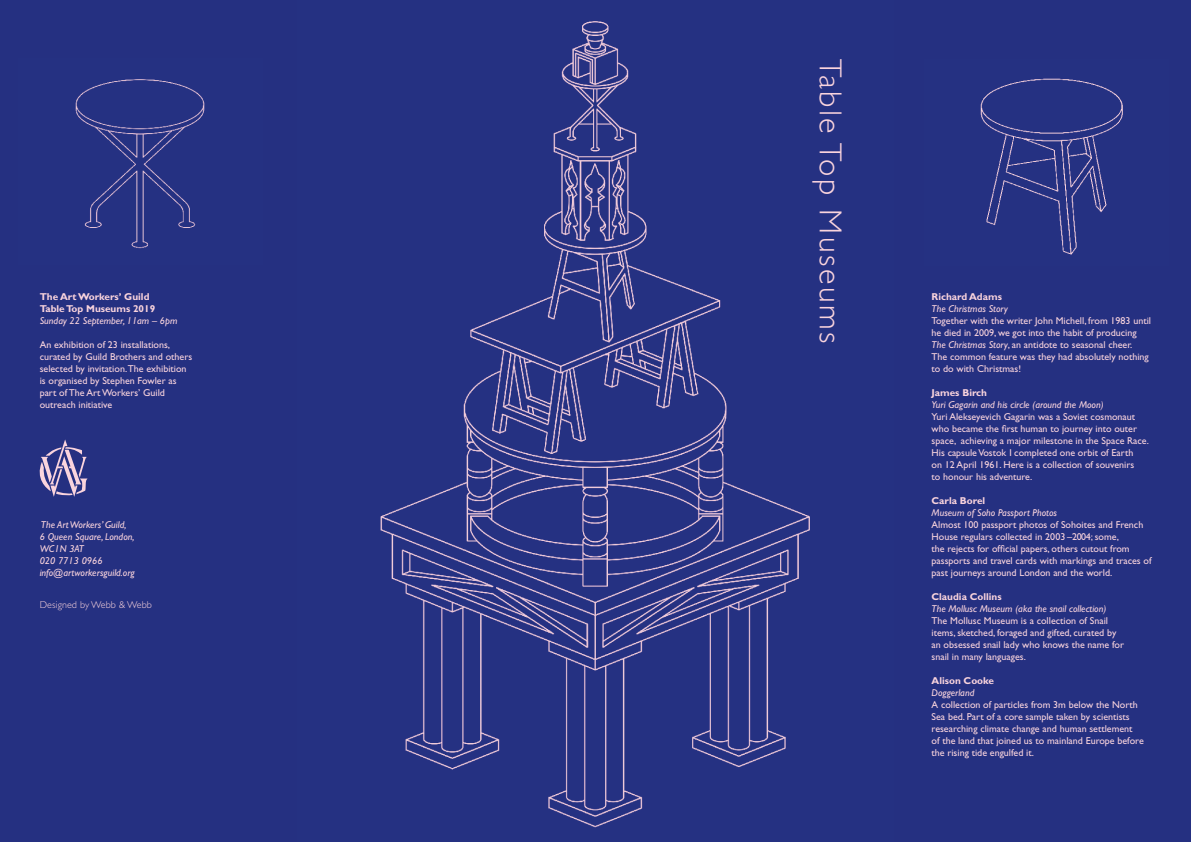
<style>
.page{position:relative;width:1191px;height:842px;background:#253081}
.page>*{position:absolute;margin:0;border:0;box-sizing:border-box;transform-origin:0 0}
.t1{font:300 32px "Gill Sans Std";letter-spacing:.08em;color:#fad4dd}
.t2{font:10px/12px "Gill Sans";color:#fad4dd}
.t3{font:italic 10px/12px "Gill Sans";color:#fad4dd}
.t4{font:700 10px/12px "Gill Sans";color:#fad4dd}
.t5{font:300 10px "Gill Sans";letter-spacing:.01em;color:#fad4dd}
.s1{font-style:italic}
</style>
<div class="page">
<img style="left:380px;top:21px;width:430px;height:807px">
<img style="left:980px;top:78px;width:143px;height:177px">
<img style="left:75px;top:79px;width:130px;height:170px">
<svg style="left:39px;top:439px;width:48px;height:58px"></svg>
<p class="t4" style="left:40px;top:291px;width:117px">The Art Workers’ Guild<br>Table Top Museums 2019</p>
<p class="t3" style="left:40px;top:315px;width:139px">Sunday 22 September, 11am – 6pm</p>
<p class="t2" style="left:40px;top:339px;width:154px">An exhibition of 23 installations, curated by Guild Brothers and others selected by invitation.The exhibition is organised by Stephen Fowler as part of The Art Workers’ Guild outreach initiative</p>
<p class="t3" style="left:40px;top:519px;width:97px">The Art Workers’ Guild,<br>6 Queen Square, London,<br>WC1N 3AT<br>020 7713 0966 info@artworkersguild.org</p>
<p class="t5" style="left:40px;top:599px;width:114px">Designed by Webb &amp; Webb</p>
<h1 class="t1" style="left:848px;top:59px;width:286px;rotate:90deg">Table Top Museums</h1>
<p class="t4" style="left:931px;top:291px;width:72px">Richard Adams</p>
<p class="t3" style="left:931px;top:303px;width:78px">The Christmas Story</p>
<p class="t2" style="left:931px;top:315px;width:221px">Together with the writer John Michell, from 1983 until he died in 2009, we got into the habit of producing <span class="s1">The Christmas Story</span>, an antidote to seasonal cheer.<br>The common feature was they had absolutely nothing to do with Christmas!</p>
<p class="t4" style="left:931px;top:387px;width:57px">James Birch</p>
<p class="t3" style="left:931px;top:399px;width:174px">Yuri Gagarin and his circle (around the Moon)</p>
<p class="t2" style="left:931px;top:411px;width:219px">Yuri Alekseyevich Gagarin was a Soviet cosmonaut who became the first human to journey into outer space, achieving a major milestone in the Space Race.<br>His capsule Vostok 1 completed one orbit of Earth<br>on 12 April 1961. Here is a collection of souvenirs<br>to honour his adventure.</p>
<p class="t4" style="left:931px;top:495px;width:55px">Carla Borel</p>
<p class="t3" style="left:931px;top:507px;width:127px">Museum of Soho Passport Photos</p>
<p class="t2" style="left:931px;top:519px;width:221px">Almost 100 passport photos of Sohoites and French House regulars collected in 2003 –2004; some,<br>the rejects for official papers, others cutout from passports and travel cards with markings and traces of past journeys around London and the world.</p>
<p class="t4" style="left:931px;top:591px;width:72px">Claudia Collins</p>
<p class="t3" style="left:931px;top:603px;width:176px">The Mollusc Museum (aka the snail collection)</p>
<p class="t2" style="left:931px;top:615px;width:194px">The Mollusc Museum is a collection of Snail items, sketched, foraged and gifted, curated by an obsessed snail lady who knows the name for snail in many languages.</p>
<p class="t4" style="left:931px;top:675px;width:64px">Alison Cooke</p>
<p class="t3" style="left:931px;top:687px;width:44px">Doggerland</p>
<p class="t2" style="left:931px;top:699px;width:214px">A collection of particles from 3m below the North Sea bed. Part of a core sample taken by scientists researching climate change and human settlement<br>of the land that joined us to mainland Europe before the rising tide engulfed it.</p>
</div>
